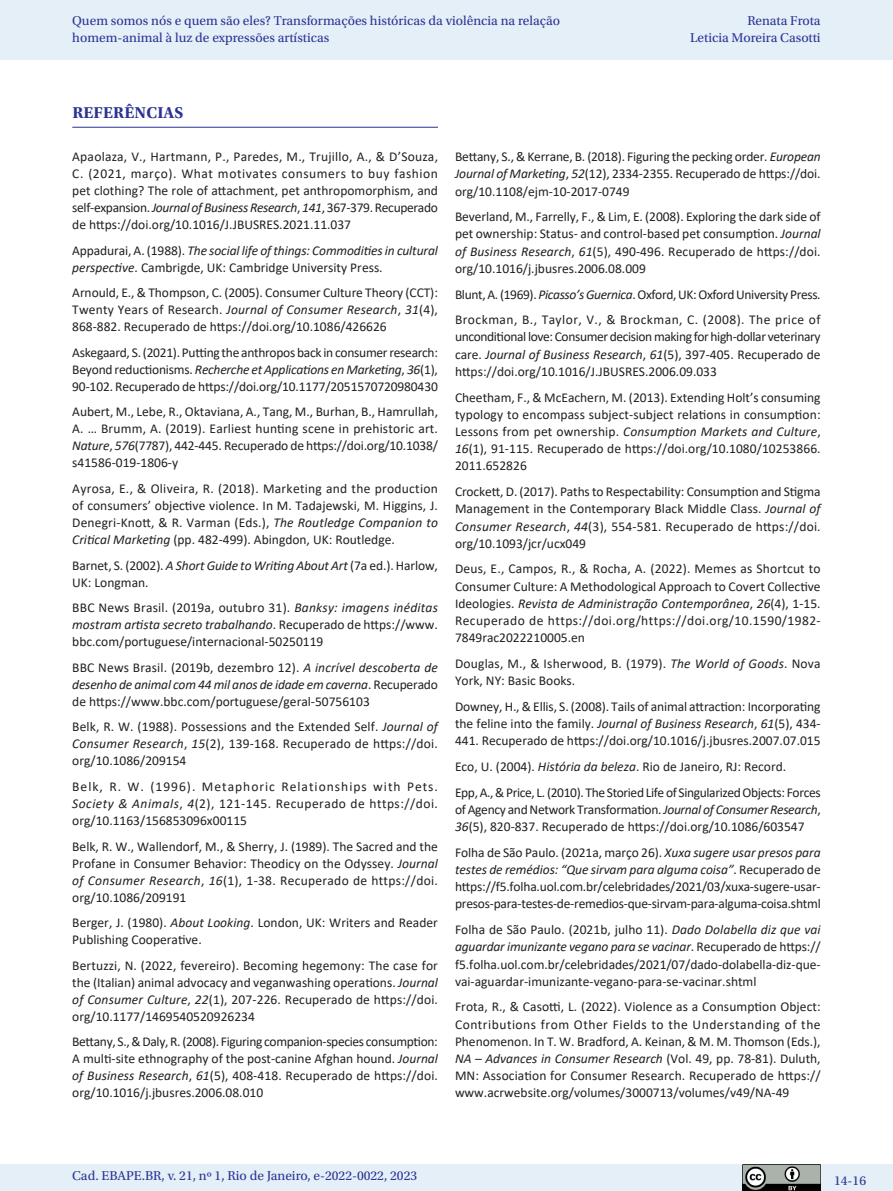
<style>
.page{position:relative;width:893px;height:1191px;background:#fff}
.page>*{position:absolute;margin:0;border:0;box-sizing:border-box;transform-origin:0 0}
._07_1_sub_1{font:700 16.5px "Utopia Std";letter-spacing:.01em;color:#2b3393}
.Referencias{font:13.5px/17.2px "Calibri";color:#231f20;text-align:justify}
.t1{font:13.5px/16.5px "Utopia Std";color:#2b3393}
.Referencias-2{font:13.5px "Calibri";letter-spacing:-.025em;color:#231f20}
.s1{font-style:italic}
</style>
<div class="page">
<div style="left:0;top:0;width:893px;height:60px;background:#e4eff8"></div>
<div style="left:0;top:1164px;width:893px;height:27px;background:#e4eff8"></div>
<img style="left:743px;top:1164px;width:78px;height:27px">
<hr style="left:72px;top:127px;width:366px;height:1px;background:#2b3393">
<p class="t1" style="left:72px;top:13px;width:489px">Quem somos nós e quem são eles? Transformações históricas da violência na relação homem-animal à luz de expressões artísticas</p>
<p class="t1" style="left:690px;top:13px;width:132px;text-align:right">Renata Frota<br>Leticia Moreira Casotti</p>
<p class="_07_1_sub_1" style="left:72px;top:103px;width:113px">REFERÊNCIAS</p>
<p class="Referencias" style="left:72px;top:148px;width:367px">Apaolaza, V., Hartmann, P., Paredes, M., Trujillo, A., &amp; D’Souza, C. (2021, março). What motivates consumers to buy fashion pet clothing? The role of attachment, pet anthropomorphism, and self-expansion. <span class="s1">Journal of Business Research</span>, <span class="s1">141</span>, 367-379. Recuperado de https://doi.org/10.1016/J.JBUSRES.2021.11.037</p>
<p class="Referencias" style="left:72px;top:241px;width:367px">Appadurai, A. (1988). <span class="s1">The social life of things: Commodities in cultural perspective</span>. Cambrigde, UK: Cambridge University Press.</p>
<p class="Referencias" style="left:72px;top:284px;width:367px">Arnould, E., &amp; Thompson, C. (2005). Consumer Culture Theory (CCT):<br>Twenty Years of Research. <span class="s1">Journal of Consumer Research</span>, <span class="s1">31</span>(4), 868-882. Recuperado de https://doi.org/10.1086/426626</p>
<p class="Referencias" style="left:72px;top:343px;width:367px">Askegaard, S. (2021). Putting the anthropos back in consumer research:<br>Beyond reductionisms. <span class="s1">Recherche et Applications en Marketing</span>, <span class="s1">36</span>(1), 90-102. Recuperado de https://doi.org/10.1177/2051570720980430</p>
<p class="Referencias" style="left:72px;top:403px;width:367px">Aubert, M., Lebe, R., Oktaviana, A., Tang, M., Burhan, B., Hamrullah, A. … Brumm, A. (2019). Earliest hunting scene in prehistoric art.<br><span class="s1">Nature</span>, <span class="s1">576</span>(7787), 442-445. Recuperado de https://doi.org/10.1038/ s41586-019-1806-y</p>
<p class="Referencias" style="left:72px;top:479px;width:367px">Ayrosa, E., &amp; Oliveira, R. (2018). Marketing and the production of consumers’ objective violence. In M. Tadajewski, M. Higgins, J.<br>Denegri-Knott, &amp; R. Varman (Eds.), <span class="s1">The Routledge Companion to Critical Marketing</span> (pp. 482-499). Abingdon, UK: Routledge.</p>
<p class="Referencias" style="left:72px;top:556px;width:367px">Barnet, S. (2002). <span class="s1">A Short Guide to Writing About Art</span> (7a ed.). Harlow,<br>UK: Longman.</p>
<p class="Referencias" style="left:72px;top:599px;width:367px">BBC News Brasil. (2019a, outubro 31). <span class="s1">Banksy: imagens inéditas mostram artista secreto trabalhando</span>. Recuperado de https://www. bbc.com/portuguese/internacional-50250119</p>
<p class="Referencias" style="left:72px;top:658px;width:367px">BBC News Brasil. (2019b, dezembro 12). <span class="s1">A incrível descoberta de desenho de animal com 44 mil anos de idade em caverna</span>. Recuperado de https://www.bbc.com/portuguese/geral-50756103</p>
<p class="Referencias" style="left:72px;top:718px;width:367px">Belk, R. W. (1988). Possessions and the Extended Self. <span class="s1">Journal of Consumer Research</span>, <span class="s1">15</span>(2), 139-168. Recuperado de https://doi. org/10.1086/209154</p>
<p class="Referencias" style="left:72px;top:777px;width:367px">Belk, R. W. (1996). Metaphoric Relationships with Pets.<br><span class="s1">Society &amp; Animals</span>, <span class="s1">4</span>(2), 121-145. Recuperado de https://doi. org/10.1163/156853096x00115</p>
<p class="Referencias" style="left:72px;top:837px;width:367px">Belk, R. W., Wallendorf, M., &amp; Sherry, J. (1989). The Sacred and the Profane in Consumer Behavior: Theodicy on the Odyssey. <span class="s1">Journal of Consumer Research</span>, <span class="s1">16</span>(1), 1-38. Recuperado de https://doi. org/10.1086/209191</p>
<p class="Referencias" style="left:72px;top:913px;width:367px">Berger, J. (1980). <span class="s1">About Looking</span>. London, UK: Writers and Reader<br>Publishing Cooperative.</p>
<p class="Referencias" style="left:72px;top:956px;width:367px">Bertuzzi, N. (2022, fevereiro). Becoming hegemony: The case for the (Italian) animal advocacy and veganwashing operations. <span class="s1">Journal of Consumer Culture</span>, <span class="s1">22</span>(1), 207-226. Recuperado de https://doi. org/10.1177/1469540520926234</p>
<p class="Referencias" style="left:72px;top:1033px;width:367px">Bettany, S., &amp; Daly, R. (2008). Figuring companion-species consumption:<br>A multi-site ethnography of the post-canine Afghan hound. <span class="s1">Journal of Business Research</span>, <span class="s1">61</span>(5), 408-418. Recuperado de https://doi. org/10.1016/j.jbusres.2006.08.010</p>
<p class="Referencias" style="left:455px;top:148px;width:367px">Bettany, S., &amp; Kerrane, B. (2018). Figuring the pecking order. <span class="s1">European Journal of Marketing</span>, <span class="s1">52</span>(12), 2334-2355. Recuperado de https://doi. org/10.1108/ejm-10-2017-0749</p>
<p class="Referencias" style="left:455px;top:208px;width:367px">Beverland, M., Farrelly, F., &amp; Lim, E. (2008). Exploring the dark side of pet ownership: Status- and control-based pet consumption. <span class="s1">Journal of Business Research</span>, <span class="s1">61</span>(5), 490-496. Recuperado de https://doi. org/10.1016/j.jbusres.2006.08.009</p>
<p class="Referencias-2" style="left:455px;top:285px;width:367px">Blunt, A. (1969). <span class="s1">Picasso’s Guernica</span>. Oxford, UK: Oxford University Press.</p>
<p class="Referencias" style="left:455px;top:311px;width:367px">Brockman, B., Taylor, V., &amp; Brockman, C. (2008). The price of unconditional love: Consumer decision making for high-dollar veterinary care. <span class="s1">Journal of Business Research</span>, <span class="s1">61</span>(5), 397-405. Recuperado de https://doi.org/10.1016/J.JBUSRES.2006.09.033</p>
<p class="Referencias" style="left:455px;top:388px;width:367px">Cheetham, F., &amp; McEachern, M. (2013). Extending Holt’s consuming typology to encompass subject-subject relations in consumption:<br>Lessons from pet ownership. <span class="s1">Consumption Markets and Culture</span>, <span class="s1">16</span>(1), 91-115. Recuperado de https://doi.org/10.1080/10253866.<br>2011.652826</p>
<p class="Referencias" style="left:455px;top:482px;width:367px">Crockett, D. (2017). Paths to Respectability: Consumption and Stigma Management in the Contemporary Black Middle Class. <span class="s1">Journal of Consumer Research</span>, <span class="s1">44</span>(3), 554-581. Recuperado de https://doi. org/10.1093/jcr/ucx049</p>
<p class="Referencias" style="left:455px;top:560px;width:367px">Deus, E., Campos, R., &amp; Rocha, A. (2022). Memes as Shortcut to Consumer Culture: A Methodological Approach to Covert Collective Ideologies. <span class="s1">Revista de Administração Contemporânea</span>, <span class="s1">26</span>(4), 1-15.<br>Recuperado de https://doi.org/https://doi.org/10.1590/1982- 7849rac2022210005.en</p>
<p class="Referencias" style="left:455px;top:654px;width:367px">Douglas, M., &amp; Isherwood, B. (1979). <span class="s1">The World of Goods</span>. Nova<br>York, NY: Basic Books.</p>
<p class="Referencias" style="left:455px;top:697px;width:367px">Downey, H., &amp; Ellis, S. (2008). Tails of animal attraction: Incorporating the feline into the family. <span class="s1">Journal of Business Research</span>, <span class="s1">61</span>(5), 434- 441. Recuperado de https://doi.org/10.1016/j.jbusres.2007.07.015</p>
<p class="Referencias" style="left:455px;top:757px;width:333px">Eco, U. (2004). <span class="s1">História da beleza</span>. Rio de Janeiro, RJ: Record.</p>
<p class="Referencias" style="left:455px;top:783px;width:367px">Epp, A., &amp; Price, L. (2010). The Storied Life of Singularized Objects: Forces of Agency and Network Transformation. <span class="s1">Journal of Consumer Research</span>, <span class="s1">36</span>(5), 820-837. Recuperado de https://doi.org/10.1086/603547</p>
<p class="Referencias" style="left:455px;top:843px;width:367px">Folha de São Paulo. (2021a, março 26). <span class="s1">Xuxa sugere usar presos para testes de remédios: “Que sirvam para alguma coisa”</span>. Recuperado de https://f5.folha.uol.com.br/celebridades/2021/03/xuxa-sugere-usar&shy;presos-para-testes-de-remedios-que-sirvam-para-alguma-coisa.shtml</p>
<p class="Referencias" style="left:455px;top:920px;width:367px">Folha de São Paulo. (2021b, julho 11). <span class="s1">Dado Dolabella diz que vai aguardar imunizante vegano para se vacinar</span>. Recuperado de https:// f5.folha.uol.com.br/celebridades/2021/07/dado-dolabella-diz-que&shy;vai-aguardar-imunizante-vegano-para-se-vacinar.shtml</p>
<p class="Referencias" style="left:455px;top:998px;width:367px">Frota, R., &amp; Casotti, L. (2022). Violence as a Consumption Object:<br>Contributions from Other Fields to the Understanding of the Phenomenon. In T. W. Bradford, A. Keinan, &amp; M. M. Thomson (Eds.), <span class="s1">NA – Advances in Consumer Research</span> (Vol. 49, pp. 78-81). Duluth, MN: Association for Consumer Research. Recuperado de https:// www.acrwebsite.org/volumes/3000713/volumes/v49/NA-49</p>
<p class="t1" style="left:72px;top:1167px;width:346px">Cad. EBAPE.BR, v. 21, nº 1, Rio de Janeiro, e-2022-0022, 2023</p>
<p class="t1" style="left:834px;top:1172px;width:33px">14-16</p>
</div>
